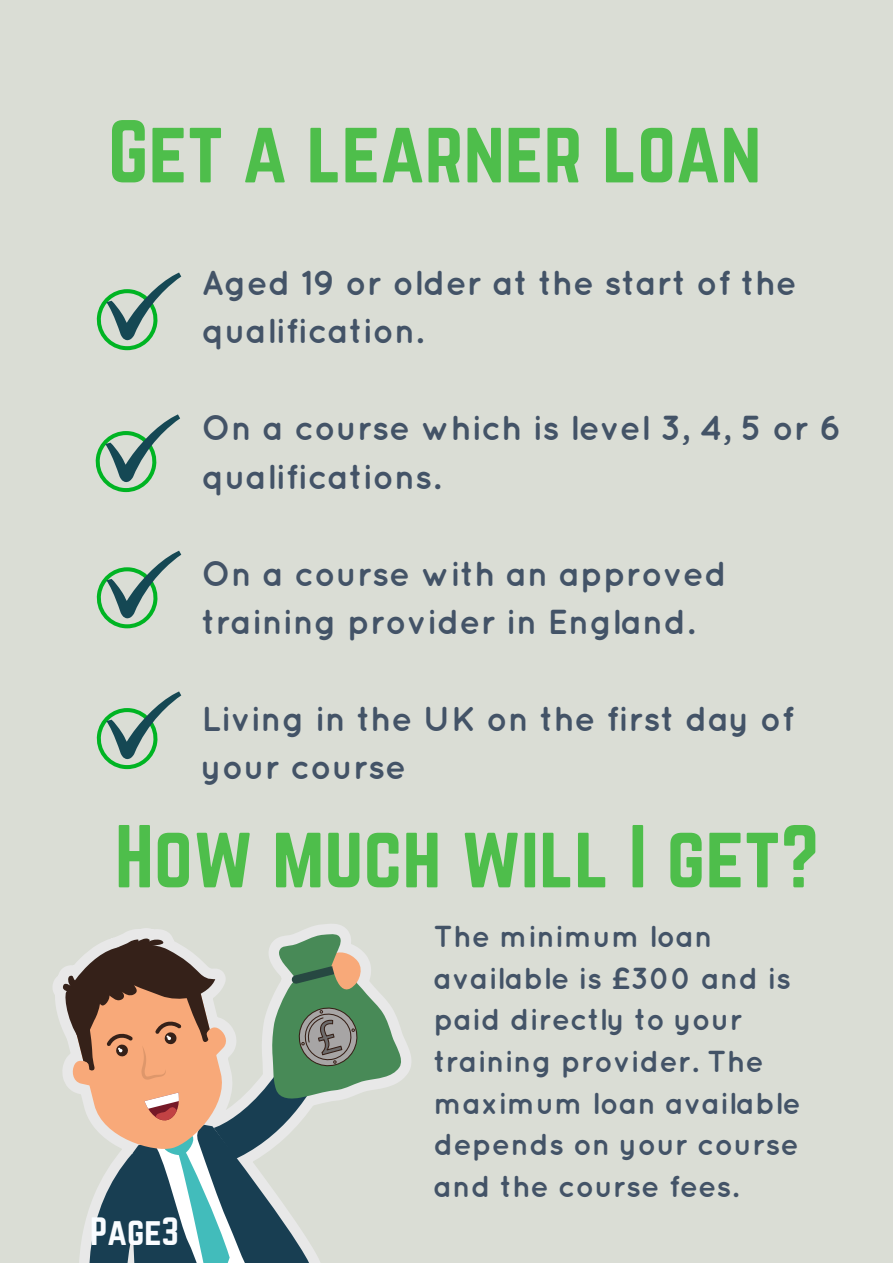
<style>
.page{position:relative;width:893px;height:1263px;background:#daddd5}
.page>*{position:absolute;margin:0;border:0;box-sizing:border-box;transform-origin:0 0}
.t1{font:78px "Norwester";color:#4ebe4b}
.t2{font:700 34.65px/48.4px "Quicksand";color:#435367}
.t3{font:34.65px "Norwester";color:#f9fcff}
.t4{font:700 30.3px/41.7px "Quicksand";color:#435367}
</style>
<div class="page">
<svg style="left:97px;top:272px;width:84px;height:78px"></svg>
<svg style="left:96px;top:414px;width:84px;height:78px"></svg>
<svg style="left:97px;top:551px;width:84px;height:77px"></svg>
<svg style="left:97px;top:691px;width:84px;height:78px"></svg>
<svg style="left:53px;top:925px;width:356px;height:338px"></svg>
<h1 class="t1" style="left:108px;top:114px;width:655px">Get a learner loan</h1>
<p class="t2" style="left:202px;top:258px;width:597px">Aged 19 or older at the start of the qualification.</p>
<p class="t2" style="left:202px;top:403px;width:641px">On a course which is level 3, 4, 5 or 6 qualifications.</p>
<p class="t2" style="left:202px;top:549px;width:527px">On a course with an approved training provider in England.</p>
<p class="t2" style="left:202px;top:694px;width:594px">Living in the UK on the first day of your course</p>
<h1 class="t1" style="left:115px;top:819px;width:706px">How much will I get?</h1>
<p class="t3" style="left:90px;top:1215px;width:90px">Page3</p>
<p class="t4" style="left:433px;top:915px;width:369px">The minimum loan available is £300 and is paid directly to your training provider. The maximum loan available depends on your course and the course fees.</p>
</div>
